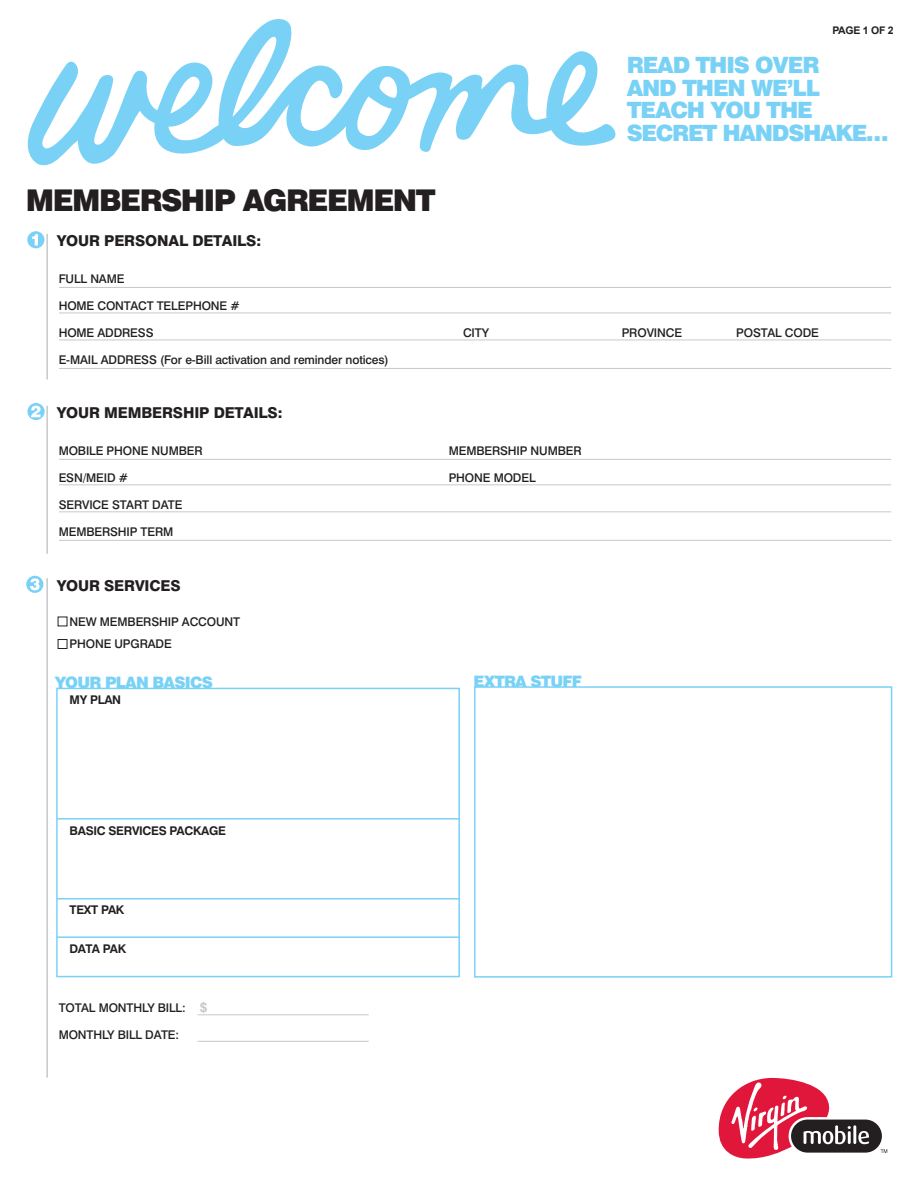
<style>
.page{position:relative;width:918px;height:1188px;background:#fff}
.page>*{position:absolute;margin:0;border:0;box-sizing:border-box;transform-origin:0 0}
.t1{font:900 30px "Swiss 721 BT";letter-spacing:-.05em;color:#231f20}
.t2{font:900 22.5px/22.5px "Swiss 721 BT";letter-spacing:-.05em;color:#79d2f6}
.t3{font:900 15.75px "Swiss 721 BT";letter-spacing:-.05em;color:#79d2f6}
.t4{font:800 15px "Swiss 721 BT";letter-spacing:-.01em;color:#231f20}
.t5{font:700 13.5px "Swiss 721 BT";color:#c7c8ca}
.t6{font:500 12px/22.5px "Swiss 721 BT";letter-spacing:-.01em;color:#231f20}
.t7{font:700 12px "Swiss 721 BT";letter-spacing:-.025em;color:#231f20}
.t8{font:700 10.5px "Arial";letter-spacing:-.025em;color:#231f20}
.s1{font-weight:900;font-size:18px;color:#79d2f6}
</style>
<div class="page">
<div style="left:56px;top:688px;width:404px;height:289px;border:2px solid #79d2f6"></div>
<hr style="left:46px;top:234px;width:2px;height:146px;background:#c7c8ca">
<hr style="left:59px;top:287px;width:832px;height:1px;background:#c7c8ca">
<hr style="left:59px;top:313px;width:832px;height:1px;background:#c7c8ca">
<hr style="left:59px;top:340px;width:832px;height:1px;background:#c7c8ca">
<hr style="left:59px;top:368px;width:832px;height:1px;background:#c7c8ca">
<hr style="left:46px;top:406px;width:2px;height:148px;background:#c7c8ca">
<hr style="left:59px;top:459px;width:832px;height:1px;background:#c7c8ca">
<hr style="left:59px;top:484px;width:832px;height:1px;background:#c7c8ca">
<hr style="left:59px;top:511px;width:832px;height:1px;background:#c7c8ca">
<hr style="left:59px;top:540px;width:832px;height:1px;background:#c7c8ca">
<hr style="left:46px;top:578px;width:2px;height:500px;background:#c7c8ca">
<div style="left:27px;top:231px;width:17px;height:17px;background:#79d2f6;border-radius:50%"></div>
<svg style="left:32px;top:234px;width:6px;height:12px"></svg>
<svg style="left:27px;top:403px;width:18px;height:17px"></svg>
<svg style="left:31px;top:406px;width:10px;height:11px"></svg>
<svg style="left:26px;top:576px;width:17px;height:17px"></svg>
<svg style="left:30px;top:578px;width:10px;height:12px"></svg>
<svg style="left:27px;top:19px;width:589px;height:147px"></svg>
<div style="left:58px;top:639px;width:9px;height:10px;border:1px solid #231f20"></div>
<div style="left:474px;top:686px;width:418px;height:292px;border:2px solid #79d2f6"></div>
<div style="left:791px;top:1120px;width:91px;height:33px;background:#231f20;border-radius:17px"></div>
<svg style="left:718px;top:1077px;width:151px;height:82px"></svg>
<svg style="left:881px;top:1149px;width:6px;height:4px"></svg>
<hr style="left:57px;top:898px;width:402px;height:1px;background:#79d2f6">
<hr style="left:57px;top:936px;width:402px;height:2px;background:#79d2f6">
<hr style="left:57px;top:818px;width:402px;height:2px;background:#79d2f6">
<hr style="left:197px;top:1015px;width:172px;height:1px;background:#c7c8ca">
<hr style="left:197px;top:1041px;width:172px;height:1px;background:#c7c8ca">
<p class="t8" style="left:832px;top:25px;width:63px">PAGE 1 OF 2</p>
<h1 class="t1" style="left:26px;top:182px;width:411px">MEMBERSHIP AGREEMENT</h1>
<h2 class="t2" style="left:627px;top:54px;width:264px">READ THIS OVER<br>AND THEN WE’LL<br>TEACH YOU THE<br>SECRET HANDSHAKE…</h2>
<p class="t4" style="left:30px;top:232px;width:233px"><span class="s1">1</span> YOUR PERSONAL DETAILS:</p>
<p class="t6" style="left:59px;top:267px;width:67px">FULL NAME</p>
<p class="t6" style="left:59px;top:294px;width:182px">HOME CONTACT TELEPHONE #</p>
<p class="t6" style="left:59px;top:321px;width:97px">HOME ADDRESS</p>
<p class="t6" style="left:463px;top:321px;width:28px">CITY</p>
<p class="t6" style="left:622px;top:321px;width:62px">PROVINCE</p>
<p class="t6" style="left:736px;top:321px;width:84px">POSTAL CODE</p>
<p class="t6" style="left:59px;top:348px;width:332px">E-MAIL ADDRESS (For e-Bill activation and reminder notices)</p>
<p class="t4" style="left:30px;top:404px;width:254px"><span class="s1">2</span> YOUR MEMBERSHIP DETAILS:</p>
<p class="t6" style="left:59px;top:439px;width:145px">MOBILE PHONE NUMBER</p>
<p class="t6" style="left:449px;top:439px;width:135px">MEMBERSHIP NUMBER</p>
<p class="t6" style="left:59px;top:466px;width:71px">ESN/MEID #</p>
<p class="t6" style="left:449px;top:466px;width:89px">PHONE MODEL</p>
<p class="t6" style="left:59px;top:493px;width:125px">SERVICE START DATE</p>
<p class="t6" style="left:59px;top:520px;width:116px">MEMBERSHIP TERM</p>
<p class="t4" style="left:30px;top:576px;width:152px"><span class="s1">2</span> YOUR SERVICES</p>
<p class="t6" style="left:70px;top:610px;width:172px">NEW MEMBERSHIP ACCOUNT<br>PHONE UPGRADE</p>
<h3 class="t3" style="left:55px;top:672px;width:160px">YOUR PLAN BASICS</h3>
<h3 class="t3" style="left:473px;top:672px;width:110px">EXTRA STUFF</h3>
<p class="t7" style="left:70px;top:692px;width:53px">MY PLAN</p>
<p class="t7" style="left:70px;top:823px;width:158px">BASIC SERVICES PACKAGE</p>
<p class="t7" style="left:70px;top:903px;width:56px">TEXT PAK</p>
<p class="t7" style="left:70px;top:941px;width:58px">DATA PAK</p>
<p class="t6" style="left:59px;top:997px;width:129px">TOTAL MONTHLY BILL:</p>
<p class="t6" style="left:59px;top:1024px;width:122px">MONTHLY BILL DATE:</p>
<p class="t5" style="left:200px;top:999px;width:9px">$</p>
</div>
